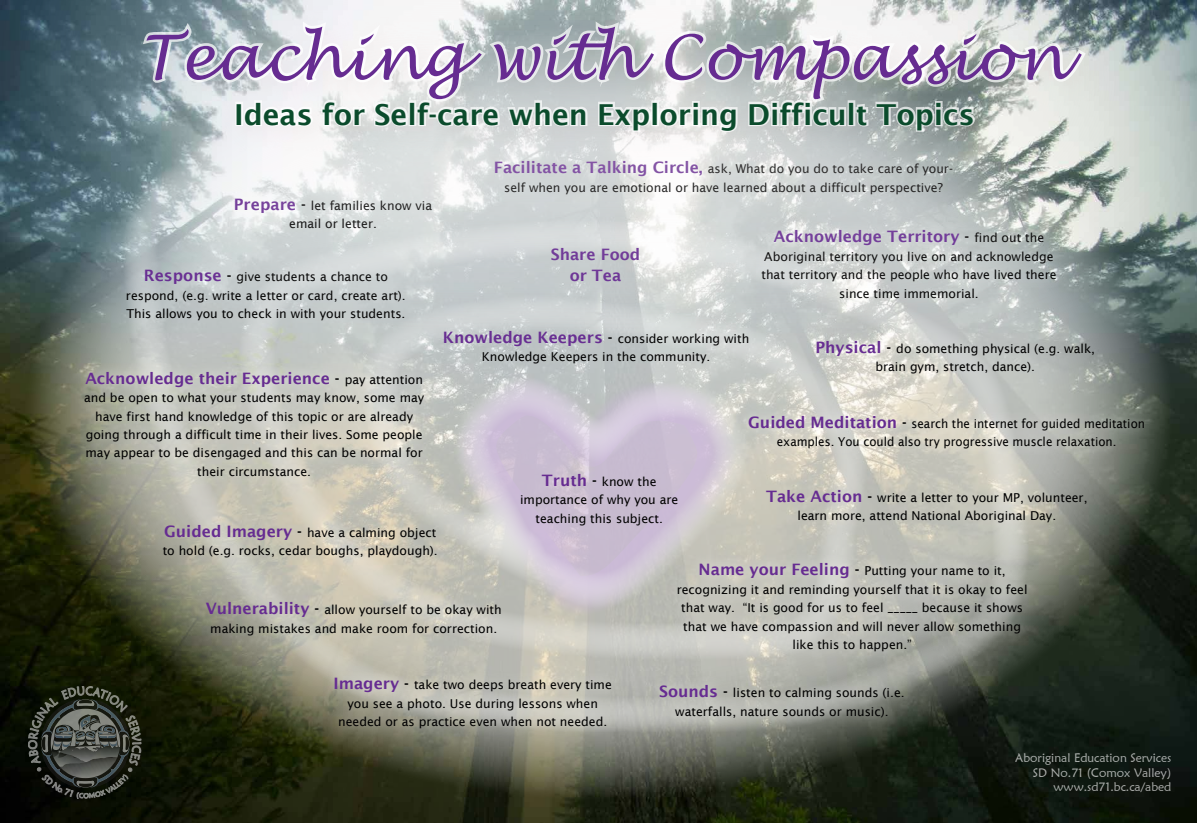
<style>
.page{position:relative;width:1197px;height:823px;background:#fff}
.page>*{position:absolute;margin:0;border:0;box-sizing:border-box;transform-origin:0 0}
.t1{font:italic 61.43px "Lucida Handwriting";color:#662c91}
.t2{font:600 28.88px "Lucida Sans";letter-spacing:-.005em;color:#0b4b2c}
.t3{font:600 15.75px/21px "Lucida Sans";color:#662c91;text-align:center}
.t4{font:12.25px/18.4px "Lucida Sans";color:#000;text-align:center}
.t5{font:12.25px/18.4px "Lucida Sans";color:#000;text-align:center;scale:.95 1}
.t6{font:12.25px/14.7px "Maiandra GD";color:#fff;text-align:right}
.s1{font-weight:600;font-size:15.75px;color:#662c91}
.s2{font-weight:600;font-size:15.75px}
.s3{color:#000}
.s4{font-weight:400;font-size:12.25px;color:#000}
</style>
<div class="page">
<img style="left:0;top:461px;width:1197px;height:361px">
<svg style="left:121px;top:461px;width:909px;height:272px;background:#a8a59e"></svg>
<img style="left:58px;top:461px;width:392px;height:66px">
<img style="left:310px;top:656px;width:325px;height:159px">
<img style="left:622px;top:664px;width:319px;height:141px">
<img style="left:725px;top:461px;width:443px;height:45px">
<svg style="left:28px;top:686px;width:114px;height:112px;background:#353931"></svg>
<img style="left:0;top:0;width:1197px;height:461px">
<img style="left:107px;top:6px;width:1009px;height:163px">
<svg style="left:139px;top:16px;width:950px;height:118px"></svg>
<img style="left:654px;top:542px;width:396px;height:146px">
<h1 class="t1" style="left:139px;top:27px;width:928px">Teaching with Compassion</h1>
<h2 class="t2" style="left:234px;top:102px;width:742px">Ideas for Self-care when Exploring Difficult Topics</h2>
<p class="t4" style="left:234px;top:197px;width:200px"><span class="s1">Prepare</span> <span class="s2">-</span> let families know via email or letter.</p>
<p class="t4" style="left:126px;top:268px;width:281px"><span class="s1">Response</span> <span class="s2">-</span> give students a chance to respond, (e.g. write a letter or card, create art).<br>This allows you to check in with your students.</p>
<p class="t4" style="left:494px;top:161px;width:461px"><span class="s1">Facilitate a Talking Circle,</span> ask, What do you do to take care of your&shy;self when you are emotional or have learned about a difficult perspective?</p>
<p class="t3" style="left:774px;top:227px;width:272px">Acknowledge Territory <span class="s3">-</span> <span class="s4">find out the</span></p>
<p class="t4" style="left:761px;top:248px;width:297px">Aboriginal territory you live on and acknowledge that territory and the people who have lived there since time immemorial.</p>
<p class="t3" style="left:551px;top:245px;width:91px">Share Food or Tea</p>
<p class="t4" style="left:443px;top:330px;width:308px"><span class="s1">Knowledge Keepers</span> <span class="s2">-</span> consider working with<br>Knowledge Keepers in the community.</p>
<p class="t4" style="left:816px;top:340px;width:281px"><span class="s1">Physical</span> <span class="s2">-</span> do something physical (e.g. walk, brain gym, stretch, dance).</p>
<p class="t3" style="left:85px;top:369px;width:339px">Acknowledge their Experience <span class="s3">-</span> <span class="s4">pay attention</span></p>
<p class="t4" style="left:84px;top:389px;width:342px">and be open to what your students may know, some may have first hand knowledge of this topic or are already going through a difficult time in their lives. Some people may appear to be disengaged and this can be normal for their circumstance.</p>
<p class="t5" style="left:748px;top:415px;width:419px"><span class="s1">Guided Meditation</span> <span class="s2">-</span> search the internet for guided meditation examples. You could also try progressive muscle relaxation.</p>
<p class="t4" style="left:520px;top:473px;width:160px"><span class="s1">Truth</span> <span class="s2">-</span> know the importance of why you are teaching this subject.</p>
<p class="t4" style="left:766px;top:489px;width:323px"><span class="s1">Take Action</span> <span class="s2">-</span> write a letter to your MP, volunteer, learn more, attend National Aboriginal Day.</p>
<p class="t4" style="left:163px;top:524px;width:277px;text-align:left"><span class="s1">Guided Imagery</span> <span class="s2">-</span> have a calming object to hold (e.g. rocks, cedar boughs, playdough).</p>
<p class="t4" style="left:206px;top:601px;width:298px"><span class="s1">Vulnerability</span> <span class="s2">-</span> allow yourself to be okay with making mistakes and make room for correction.</p>
<p class="t4" style="left:677px;top:562px;width:352px"><span class="s1">Name your Feeling</span> <span class="s2">-</span> Putting your name to it, recognizing it and reminding yourself that it is okay to feel that way. “It is good for us to feel _____ because it shows that we have compassion and will never allow something like this to happen.”</p>
<p class="t4" style="left:334px;top:676px;width:280px"><span class="s1">Imagery</span> <span class="s2">-</span> take two deeps breath every time you see a photo. Use during lessons when needed or as practice even when not needed.</p>
<p class="t4" style="left:659px;top:684px;width:247px"><span class="s1">Sounds</span> <span class="s2">-</span> listen to calming sounds (i.e. waterfalls, nature sounds or music).</p>
<p class="t6" style="left:1015px;top:751px;width:158px">Aboriginal Education Services<br>SD No.71 (Comox Valley) www.sd71.bc.ca/abed</p>
</div>
